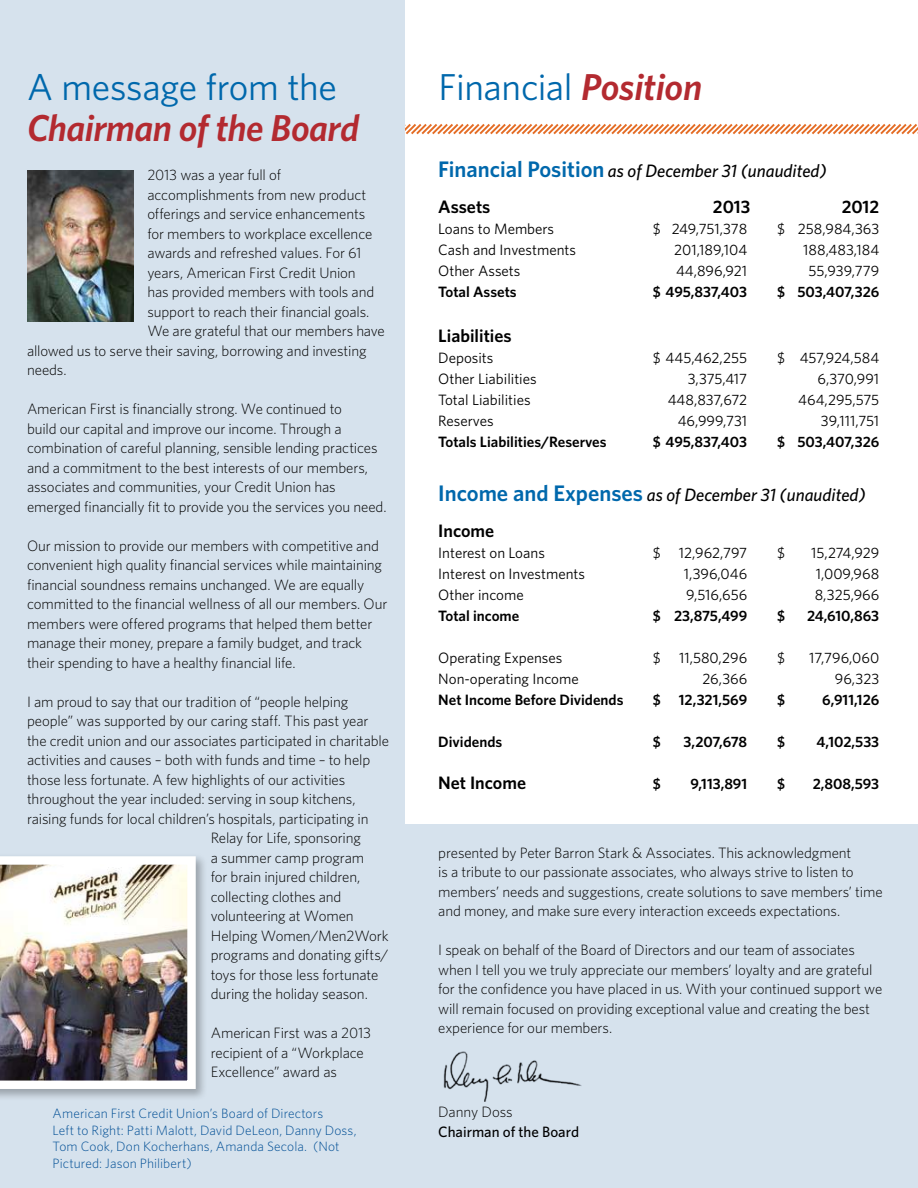
<style>
.page{position:relative;width:918px;height:1188px;background:#fff}
.page>*{position:absolute;margin:0;border:0;box-sizing:border-box;transform-origin:0 0}
.t1{font:37.5px "Whitney";letter-spacing:-.01em;color:#0068ac}
.t2{font:italic 600 37.5px "Whitney";letter-spacing:-.015em;color:#b32a30}
.t3{font:italic 500 18px/36px "Whitney";color:#000}
.t4{font:600 18px "Whitney";color:#000}
.t5{font:300 15px/19.5px "Whitney";letter-spacing:-.01em;color:#000}
.t6{font:15px "Whitney";color:#000}
.t7{font:600 15px "Whitney";color:#000}
.t8{font:500 15px "Whitney";color:#000}
.t9{font:300 13.5px/16.5px "Whitney";letter-spacing:.005em;color:#004e95}
.s1{font-weight:600;font-style:italic;color:#b32a30}
.s2{font-weight:600;font-style:normal;font-size:22.5px;color:#0068ac}
.s3{font-weight:600;font-style:normal}
</style>
<div class="page">
<svg style="left:405px;top:124px;width:513px;height:11px"></svg>
<div style="left:0;top:0;width:405px;height:1188px;background:#d6e2ed"></div>
<div style="left:401px;top:825px;width:517px;height:363px;background:#d6e2ed"></div>
<img style="left:27px;top:170px;width:107px;height:152px">
<img style="left:443px;top:1052px;width:139px;height:50px">
<div style="left:0;top:853px;width:208px;height:248px;background:#000;opacity:.28"></div>
<img style="left:0;top:856px;width:196px;height:233px">
<h1 class="t1" style="left:27px;top:65px;width:312px">A message from the</h1>
<h1 class="t2" style="left:27px;top:106px;width:334px">Chairman of the Board</h1>
<p class="t5" style="left:147px;top:165px;width:135px">2013 was a year full of</p>
<p class="t5" style="left:147px;top:185px;width:220px">accomplishments from new product</p>
<p class="t5" style="left:147px;top:204px;width:220px">offerings and service enhancements</p>
<p class="t5" style="left:147px;top:224px;width:227px">for members to workplace excellence</p>
<p class="t5" style="left:147px;top:243px;width:216px">awards and refreshed values. For 61</p>
<p class="t5" style="left:147px;top:263px;width:210px">years, American First Credit Union</p>
<p class="t5" style="left:147px;top:282px;width:228px">has provided members with tools and</p>
<p class="t5" style="left:147px;top:302px;width:224px">support to reach their financial goals.</p>
<p class="t5" style="left:147px;top:321px;width:239px">We are grateful that our members have</p>
<p class="t5" style="left:27px;top:341px;width:341px">allowed us to serve their saving, borrowing and investing</p>
<p class="t5" style="left:27px;top:360px;width:41px">needs.</p>
<p class="t5" style="left:27px;top:399px;width:361px">American First is financially strong. We continued to<br>build our capital and improve our income. Through a combination of careful planning, sensible lending practices and a commitment to the best interests of our members, associates and communities, your Credit Union has emerged financially fit to provide you the services you need.</p>
<p class="t5" style="left:27px;top:536px;width:362px">Our mission to provide our members with competitive and convenient high quality financial services while maintaining financial soundness remains unchanged. We are equally committed to the financial wellness of all our members. Our members were offered programs that helped them better manage their money, prepare a family budget, and track their spending to have a healthy financial life.</p>
<p class="t5" style="left:27px;top:692px;width:323px">I am proud to say that our tradition of “people helping</p>
<p class="t5" style="left:27px;top:711px;width:343px">people” was supported by our caring staff. This past year</p>
<p class="t5" style="left:27px;top:731px;width:363px">the credit union and our associates participated in charitable</p>
<p class="t5" style="left:27px;top:750px;width:345px">activities and causes – both with funds and time – to help</p>
<p class="t5" style="left:27px;top:770px;width:320px">those less fortunate. A few highlights of our activities</p>
<p class="t5" style="left:27px;top:789px;width:330px">throughout the year included: serving in soup kitchens,</p>
<p class="t5" style="left:27px;top:809px;width:343px">raising funds for local children’s hospitals, participating in</p>
<p class="t5" style="left:211px;top:828px;width:152px">Relay for Life, sponsoring</p>
<p class="t5" style="left:211px;top:848px;width:155px">a summer camp program</p>
<p class="t5" style="left:211px;top:867px;width:151px">for brain injured children,</p>
<p class="t5" style="left:211px;top:887px;width:132px">collecting clothes and</p>
<p class="t5" style="left:211px;top:906px;width:144px">volunteering at Women</p>
<p class="t5" style="left:211px;top:926px;width:179px">Helping Women/Men2Work</p>
<p class="t5" style="left:211px;top:945px;width:179px">programs and donating gifts/</p>
<p class="t5" style="left:211px;top:965px;width:169px">toys for those less fortunate</p>
<p class="t5" style="left:211px;top:984px;width:159px">during the holiday season.</p>
<p class="t5" style="left:211px;top:1023px;width:162px">American First was a 2013 recipient of a “Workplace<br>Excellence” award as</p>
<p class="t9" style="left:53px;top:1105px;width:305px">American First Credit Union’s Board of Directors<br>Left to Right: Patti Malott, David DeLeon, Danny Doss, Tom Cook, Don Kocherhans, Amanda Secola. (Not Pictured: Jason Philibert)</p>
<h1 class="t1" style="left:438px;top:65px;width:265px">Financial <span class="s1">Position</span></h1>
<p class="t3" style="left:438px;top:153px;width:390px"><span class="s2">Financial Position</span> as of December 31 (unaudited)<br><span class="s3">Assets</span></p>
<p class="t4" style="left:713px;top:196px;width:39px">2013</p>
<p class="t4" style="left:842px;top:196px;width:39px">2012</p>
<p class="t6" style="left:438px;top:220px;width:117px">Loans to Members</p>
<p class="t6" style="left:653px;top:220px;width:96px">$ 249,751,378</p>
<p class="t6" style="left:777px;top:220px;width:104px">$ 258,984,363</p>
<p class="t6" style="left:438px;top:241px;width:139px">Cash and Investments</p>
<p class="t6" style="left:674px;top:241px;width:75px">201,189,104</p>
<p class="t6" style="left:803px;top:241px;width:77px">188,483,184</p>
<p class="t6" style="left:438px;top:262px;width:84px">Other Assets</p>
<p class="t6" style="left:676px;top:262px;width:73px">44,896,921</p>
<p class="t6" style="left:809px;top:262px;width:72px">55,939,779</p>
<p class="t7" style="left:438px;top:283px;width:80px">Total Assets</p>
<p class="t7" style="left:653px;top:283px;width:96px">$ 495,837,403</p>
<p class="t7" style="left:777px;top:283px;width:103px">$ 503,407,326</p>
<p class="t4" style="left:438px;top:325px;width:75px">Liabilities</p>
<p class="t6" style="left:438px;top:349px;width:57px">Deposits</p>
<p class="t6" style="left:653px;top:349px;width:96px">$ 445,462,255</p>
<p class="t6" style="left:777px;top:349px;width:103px">$ 457,924,584</p>
<p class="t6" style="left:438px;top:370px;width:100px">Other Liabilities</p>
<p class="t6" style="left:688px;top:370px;width:61px">3,375,417</p>
<p class="t6" style="left:818px;top:370px;width:63px">6,370,991</p>
<p class="t6" style="left:438px;top:391px;width:94px">Total Liabilities</p>
<p class="t6" style="left:668px;top:391px;width:81px">448,837,672</p>
<p class="t6" style="left:798px;top:391px;width:83px">464,295,575</p>
<p class="t6" style="left:438px;top:412px;width:57px">Reserves</p>
<p class="t6" style="left:678px;top:412px;width:71px">46,999,731</p>
<p class="t6" style="left:821px;top:412px;width:60px">39,111,751</p>
<p class="t7" style="left:438px;top:433px;width:170px">Totals Liabilities/Reserves</p>
<p class="t7" style="left:653px;top:433px;width:96px">$ 495,837,403</p>
<p class="t7" style="left:777px;top:433px;width:103px">$ 503,407,326</p>
<p class="t3" style="left:438px;top:477px;width:429px"><span class="s2">Income and Expenses</span> as of December 31 (unaudited)<br><span class="s3">Income</span></p>
<p class="t6" style="left:438px;top:544px;width:108px">Interest on Loans</p>
<p class="t6" style="left:653px;top:544px;width:96px">$ 12,962,797</p>
<p class="t6" style="left:777px;top:544px;width:10px">$</p>
<p class="t6" style="left:811px;top:544px;width:70px">15,274,929</p>
<p class="t6" style="left:438px;top:565px;width:148px">Interest on Investments</p>
<p class="t6" style="left:684px;top:565px;width:65px">1,396,046</p>
<p class="t6" style="left:816px;top:565px;width:65px">1,009,968</p>
<p class="t6" style="left:438px;top:586px;width:87px">Other income</p>
<p class="t6" style="left:686px;top:586px;width:63px">9,516,656</p>
<p class="t6" style="left:815px;top:586px;width:66px">8,325,966</p>
<p class="t7" style="left:438px;top:607px;width:83px">Total income</p>
<p class="t7" style="left:653px;top:607px;width:96px">$ 23,875,499</p>
<p class="t7" style="left:777px;top:607px;width:10px">$</p>
<p class="t7" style="left:807px;top:607px;width:74px">24,610,863</p>
<p class="t6" style="left:438px;top:649px;width:126px">Operating Expenses</p>
<p class="t6" style="left:653px;top:649px;width:96px">$ 11,580,296</p>
<p class="t6" style="left:777px;top:649px;width:10px">$</p>
<p class="t6" style="left:809px;top:649px;width:71px">17,796,060</p>
<p class="t6" style="left:438px;top:670px;width:142px">Non-operating Income</p>
<p class="t6" style="left:702px;top:670px;width:46px">26,366</p>
<p class="t6" style="left:835px;top:670px;width:46px">96,323</p>
<p class="t7" style="left:438px;top:691px;width:187px">Net Income Before Dividends</p>
<p class="t7" style="left:653px;top:691px;width:96px">$ 12,321,569</p>
<p class="t7" style="left:777px;top:691px;width:10px">$</p>
<p class="t7" style="left:822px;top:691px;width:58px">6,911,126</p>
<p class="t7" style="left:438px;top:733px;width:66px">Dividends</p>
<p class="t7" style="left:653px;top:733px;width:10px">$</p>
<p class="t7" style="left:684px;top:733px;width:65px">3,207,678</p>
<p class="t7" style="left:777px;top:733px;width:10px">$</p>
<p class="t7" style="left:817px;top:733px;width:64px">4,102,533</p>
<p class="t4" style="left:438px;top:772px;width:89px">Net Income</p>
<p class="t7" style="left:653px;top:775px;width:10px">$</p>
<p class="t7" style="left:690px;top:775px;width:58px">9,113,891</p>
<p class="t7" style="left:777px;top:775px;width:10px">$</p>
<p class="t7" style="left:813px;top:775px;width:68px">2,808,593</p>
<p class="t5" style="left:438px;top:842px;width:446px">presented by Peter Barron Stark &amp; Associates. This acknowledgment<br>is a tribute to our passionate associates, who always strive to listen to members’ needs and suggestions, create solutions to save members’ time and money, and make sure every interaction exceeds expectations.</p>
<p class="t5" style="left:438px;top:940px;width:446px">I speak on behalf of the Board of Directors and our team of associates when I tell you we truly appreciate our members’ loyalty and are grateful for the confidence you have placed in us. With your continued support we will remain focused on providing exceptional value and creating the best experience for our members.</p>
<p class="t5" style="left:438px;top:1102px;width:76px">Danny Doss</p>
<p class="t8" style="left:438px;top:1122px;width:142px">Chairman of the Board</p>
</div>
